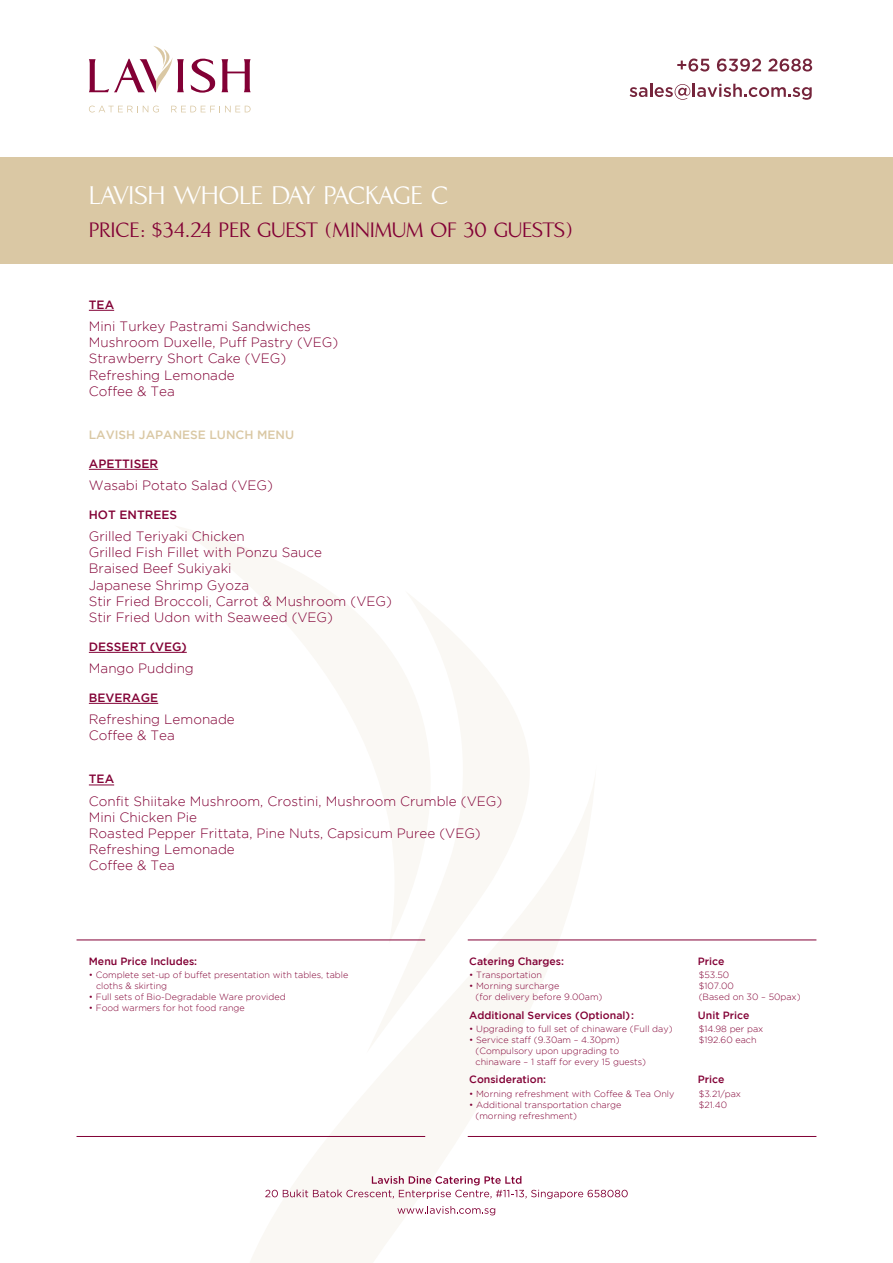
<style>
.page{position:relative;width:893px;height:1263px;background:#fff}
.page>*{position:absolute;margin:0;border:0;box-sizing:border-box;transform-origin:0 0}
.t1{font:33px "Aperto";color:#fff}
.t2{font:27px "Aperto";color:#820035}
.t3{font:300 13.5px/16.2px "Gotham HTF";color:#820035}
.t4{font:500 12px "Gotham HTF";color:#820035}
.t5{font:500 12px "Gotham HTF";color:#dac8a4}
.t6{font:500 10.5px "Gotham HTF";color:#820035}
.t7{font:300 9px/10.8px "Gotham HTF";color:#820035}
</style>
<div class="page">
<svg style="left:250px;top:780px;width:346px;height:483px"></svg>
<svg style="left:366px;top:944px;width:194px;height:109px;fill:#faf8f4"></svg>
<svg style="left:175px;top:527px;width:396px;height:417px"></svg>
<div style="left:0;top:158px;width:893px;height:106px;background:#dac8a4"></div>
<svg style="left:191px;top:59px;width:60px;height:34px"></svg>
<svg style="left:89px;top:46px;width:95px;height:46px"></svg>
<svg style="left:89px;top:106px;width:70px;height:7px"></svg>
<svg style="left:171px;top:106px;width:80px;height:6px"></svg>
<svg style="left:630px;top:84px;width:182px;height:16px"></svg>
<svg style="left:677px;top:59px;width:32px;height:13px"></svg>
<svg style="left:717px;top:59px;width:44px;height:13px"></svg>
<svg style="left:768px;top:59px;width:44px;height:13px"></svg>
<svg style="left:397px;top:1206px;width:98px;height:9px"></svg>
<svg style="left:265px;top:1176px;width:363px;height:23px"></svg>
<svg style="left:89px;top:310px;width:25px;height:1px"></svg>
<hr style="left:89px;top:469px;width:69px;height:1px;background:#820035">
<hr style="left:89px;top:652px;width:98px;height:1px;background:#820035">
<hr style="left:89px;top:703px;width:69px;height:1px;background:#820035">
<svg style="left:89px;top:785px;width:25px;height:1px"></svg>
<hr style="left:77px;top:939px;width:348px;height:1px;background:#820035">
<hr style="left:77px;top:1136px;width:348px;height:1px;background:#820035">
<hr style="left:468px;top:939px;width:348px;height:1px;background:#820035">
<hr style="left:468px;top:1136px;width:348px;height:1px;background:#820035">
<h1 class="t1" style="left:89px;top:181px;width:361px">LAVISH WHOLE DAY PACKAGE C</h1>
<h2 class="t2" style="left:89px;top:217px;width:486px">PRICE: $34.24 PER GUEST (MINIMUM OF 30 GUESTS)</h2>
<p class="t4" style="left:89px;top:298px;width:27px">TEA</p>
<p class="t3" style="left:89px;top:318px;width:251px">Mini Turkey Pastrami Sandwiches<br>Mushroom Duxelle, Puff Pastry (VEG)<br>Strawberry Short Cake (VEG)<br>Refreshing Lemonade<br>Coffee &amp; Tea</p>
<p class="t5" style="left:89px;top:428px;width:207px">LAVISH JAPANESE LUNCH MENU</p>
<p class="t4" style="left:89px;top:457px;width:71px">APETTISER</p>
<p class="t3" style="left:89px;top:477px;width:186px">Wasabi Potato Salad (VEG)</p>
<p class="t4" style="left:89px;top:508px;width:90px">HOT ENTREES</p>
<p class="t3" style="left:89px;top:528px;width:304px">Grilled Teriyaki Chicken<br>Grilled Fish Fillet with Ponzu Sauce<br>Braised Beef Sukiyaki<br>Japanese Shrimp Gyoza<br>Stir Fried Broccoli, Carrot &amp; Mushroom (VEG)<br>Stir Fried Udon with Seaweed (VEG)</p>
<p class="t4" style="left:89px;top:640px;width:99px">DESSERT (VEG)</p>
<p class="t3" style="left:89px;top:660px;width:107px">Mango Pudding</p>
<p class="t4" style="left:89px;top:691px;width:71px">BEVERAGE</p>
<p class="t3" style="left:89px;top:711px;width:147px">Refreshing Lemonade<br>Coffee &amp; Tea</p>
<p class="t4" style="left:89px;top:772px;width:27px">TEA</p>
<p class="t3" style="left:89px;top:793px;width:415px">Confit Shiitake Mushroom, Crostini, Mushroom Crumble (VEG)<br>Mini Chicken Pie<br>Roasted Pepper Frittata, Pine Nuts, Capsicum Puree (VEG)<br>Refreshing Lemonade<br>Coffee &amp; Tea</p>
<p class="t6" style="left:89px;top:955px;width:110px">Menu Price Includes:</p>
<p class="t7" style="left:96px;top:970px;width:254px;text-indent:-7px">• Complete set-up of buffet presentation with tables, table cloths &amp; skirting</p>
<p class="t7" style="left:89px;top:991px;width:198px">• Full sets of Bio-Degradable Ware provided</p>
<p class="t7" style="left:89px;top:1002px;width:157px">• Food warmers for hot food range</p>
<p class="t6" style="left:469px;top:955px;width:96px">Catering Charges:</p>
<p class="t6" style="left:698px;top:955px;width:28px">Price</p>
<p class="t7" style="left:469px;top:970px;width:74px">• Transportation</p>
<p class="t7" style="left:699px;top:970px;width:32px">$53.50</p>
<p class="t7" style="left:469px;top:980px;width:92px">• Morning surcharge</p>
<p class="t7" style="left:699px;top:980px;width:37px">$107.00</p>
<p class="t7" style="left:476px;top:991px;width:128px">(for delivery before 9.00am)</p>
<p class="t7" style="left:699px;top:991px;width:103px">(Based on 30 – 50pax)</p>
<p class="t6" style="left:469px;top:1009px;width:166px">Additional Services (Optional) :</p>
<p class="t6" style="left:698px;top:1009px;width:53px">Unit Price</p>
<p class="t7" style="left:469px;top:1024px;width:205px">• Upgrading to full set of chinaware (Full day)</p>
<p class="t7" style="left:699px;top:1024px;width:66px">$14.98 per pax</p>
<p class="t7" style="left:469px;top:1034px;width:152px">• Service staff (9.30am – 4.30pm)</p>
<p class="t7" style="left:699px;top:1034px;width:59px">$192.60 each</p>
<p class="t7" style="left:476px;top:1045px;width:172px">(Compulsory upon upgrading to chinaware – 1 staff for every 15 guests)</p>
<p class="t6" style="left:469px;top:1074px;width:78px">Consideration:</p>
<p class="t6" style="left:698px;top:1074px;width:28px">Price</p>
<p class="t7" style="left:469px;top:1088px;width:207px">• Morning refreshment with Coffee &amp; Tea Only</p>
<p class="t7" style="left:699px;top:1088px;width:44px">$3.21/pax</p>
<p class="t7" style="left:469px;top:1099px;width:154px">• Additional transportation charge</p>
<p class="t7" style="left:699px;top:1099px;width:30px">$21.40</p>
<p class="t7" style="left:476px;top:1110px;width:103px">(morning refreshment)</p>
</div>
